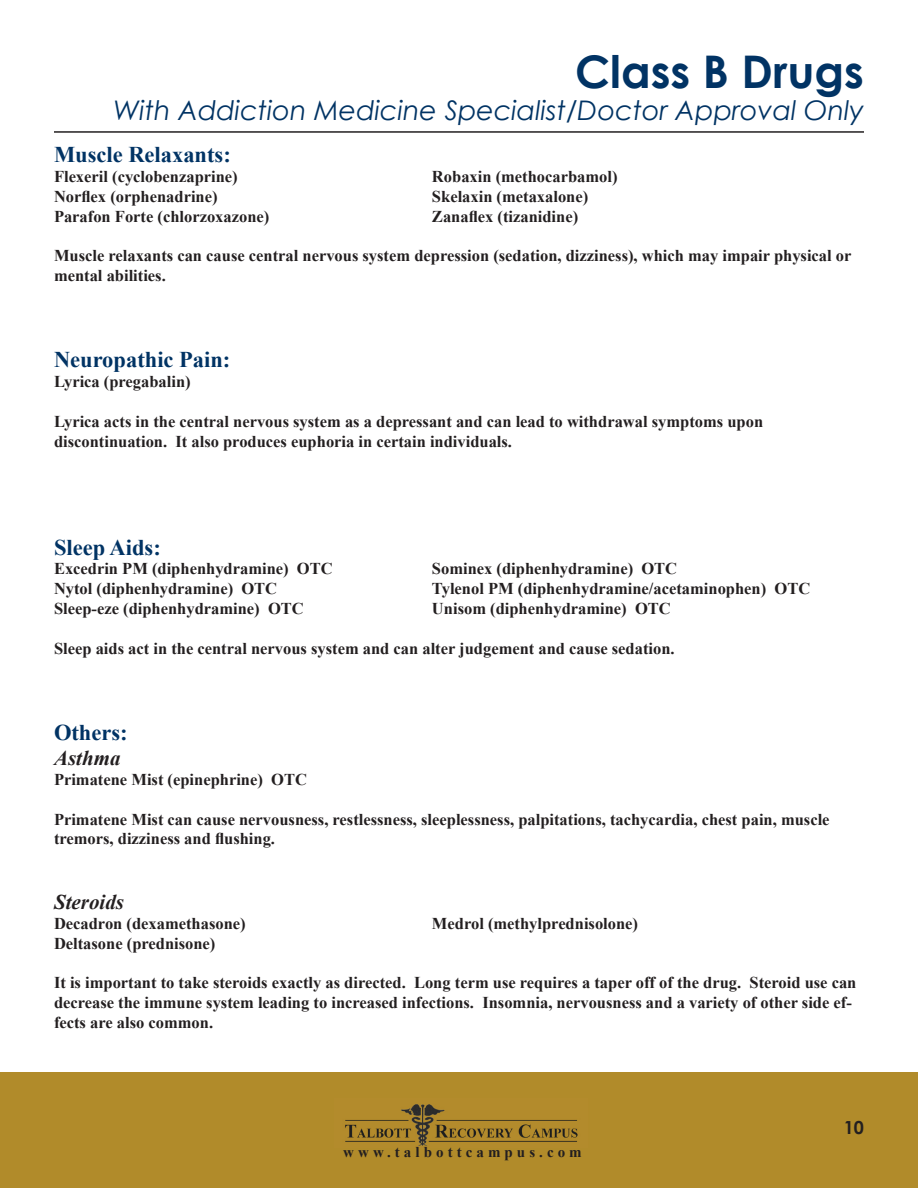
<style>
.page{position:relative;width:918px;height:1188px;background:#fff}
.page>*{position:absolute;margin:0;border:0;box-sizing:border-box;transform-origin:0 0}
.t1{font:700 45px "Century Gothic";color:#013364}
.t2{font:italic 27px "Century Gothic";color:#013364}
.t3{font:700 22.5px "Times New Roman";color:#013364}
.t4{font:italic 700 21px "Times New Roman";color:#231f20}
.t5{font:700 18px "Century Gothic";color:#231f20}
.t6{font:700 16.5px/19.8px "Times New Roman";color:#231f20}
.t7{font:700 15px "Times New Roman";letter-spacing:.27em;color:#231f20}
</style>
<div class="page">
<div style="left:0;top:1072px;width:918px;height:116px;background:#b18b2a"></div>
<img style="left:345px;top:1104px;width:233px;height:42px">
<hr style="left:54px;top:131px;width:810px;height:2px;background:#231f20">
<p class="t1" style="left:575px;top:37px;width:290px">Class B Drugs</p>
<p class="t2" style="left:114px;top:92px;width:752px">With Addiction Medicine Specialist/Doctor Approval Only</p>
<p class="t3" style="left:54px;top:139px;width:178px">Muscle Relaxants:</p>
<p class="t6" style="left:54px;top:166px;width:185px">Flexeril (cyclobenzaprine)</p>
<p class="t6" style="left:432px;top:166px;width:187px">Robaxin (methocarbamol)</p>
<p class="t6" style="left:54px;top:186px;width:165px">Norflex (orphenadrine)</p>
<p class="t6" style="left:432px;top:186px;width:158px">Skelaxin (metaxalone)</p>
<p class="t6" style="left:54px;top:206px;width:217px">Parafon Forte (chlorzoxazone)</p>
<p class="t6" style="left:432px;top:206px;width:148px">Zanaflex (tizanidine)</p>
<p class="t6" style="left:54px;top:245px;width:799px">Muscle relaxants can cause central nervous system depression (sedation, dizziness), which may impair physical or mental abilities.</p>
<p class="t3" style="left:54px;top:344px;width:178px">Neuropathic Pain:</p>
<p class="t6" style="left:54px;top:371px;width:138px">Lyrica (pregabalin)</p>
<p class="t6" style="left:54px;top:411px;width:711px">Lyrica acts in the central nervous system as a depressant and can lead to withdrawal symptoms upon</p>
<p class="t6" style="left:54px;top:431px;width:460px">discontinuation. It also produces euphoria in certain individuals.</p>
<p class="t3" style="left:54px;top:532px;width:108px">Sleep Aids:</p>
<p class="t6" style="left:54px;top:559px;width:280px">Excedrin PM (diphenhydramine) OTC</p>
<p class="t6" style="left:432px;top:559px;width:247px">Sominex (diphenhydramine) OTC</p>
<p class="t6" style="left:54px;top:578px;width:225px">Nytol (diphenhydramine) OTC</p>
<p class="t6" style="left:432px;top:578px;width:380px">Tylenol PM (diphenhydramine/acetaminophen) OTC</p>
<p class="t6" style="left:54px;top:598px;width:251px">Sleep-eze (diphenhydramine) OTC</p>
<p class="t6" style="left:432px;top:598px;width:240px">Unisom (diphenhydramine) OTC</p>
<p class="t6" style="left:54px;top:638px;width:622px">Sleep aids act in the central nervous system and can alter judgement and cause sedation.</p>
<p class="t3" style="left:54px;top:717px;width:75px">Others:</p>
<p class="t4" style="left:54px;top:744px;width:68px">Asthma</p>
<p class="t6" style="left:54px;top:769px;width:254px">Primatene Mist (epinephrine) OTC</p>
<p class="t6" style="left:54px;top:809px;width:777px">Primatene Mist can cause nervousness, restlessness, sleeplessness, palpitations, tachycardia, chest pain, muscle tremors, dizziness and flushing.</p>
<p class="t4" style="left:54px;top:888px;width:72px">Steroids</p>
<p class="t6" style="left:54px;top:913px;width:193px">Decadron (dexamethasone)</p>
<p class="t6" style="left:432px;top:913px;width:208px">Medrol (methylprednisolone)</p>
<p class="t6" style="left:54px;top:933px;width:163px">Deltasone (prednisone)</p>
<p class="t6" style="left:54px;top:973px;width:804px">It is important to take steroids exactly as directed. Long term use requires a taper off of the drug. Steroid use can decrease the immune system leading to increased infections. Insomnia, nervousness and a variety of other side ef&shy;fects are also common.</p>
<p class="t7" style="left:343px;top:1141px;width:240px">www.talbottcampus.com</p>
<p class="t5" style="left:844px;top:1114px;width:22px">10</p>
</div>
